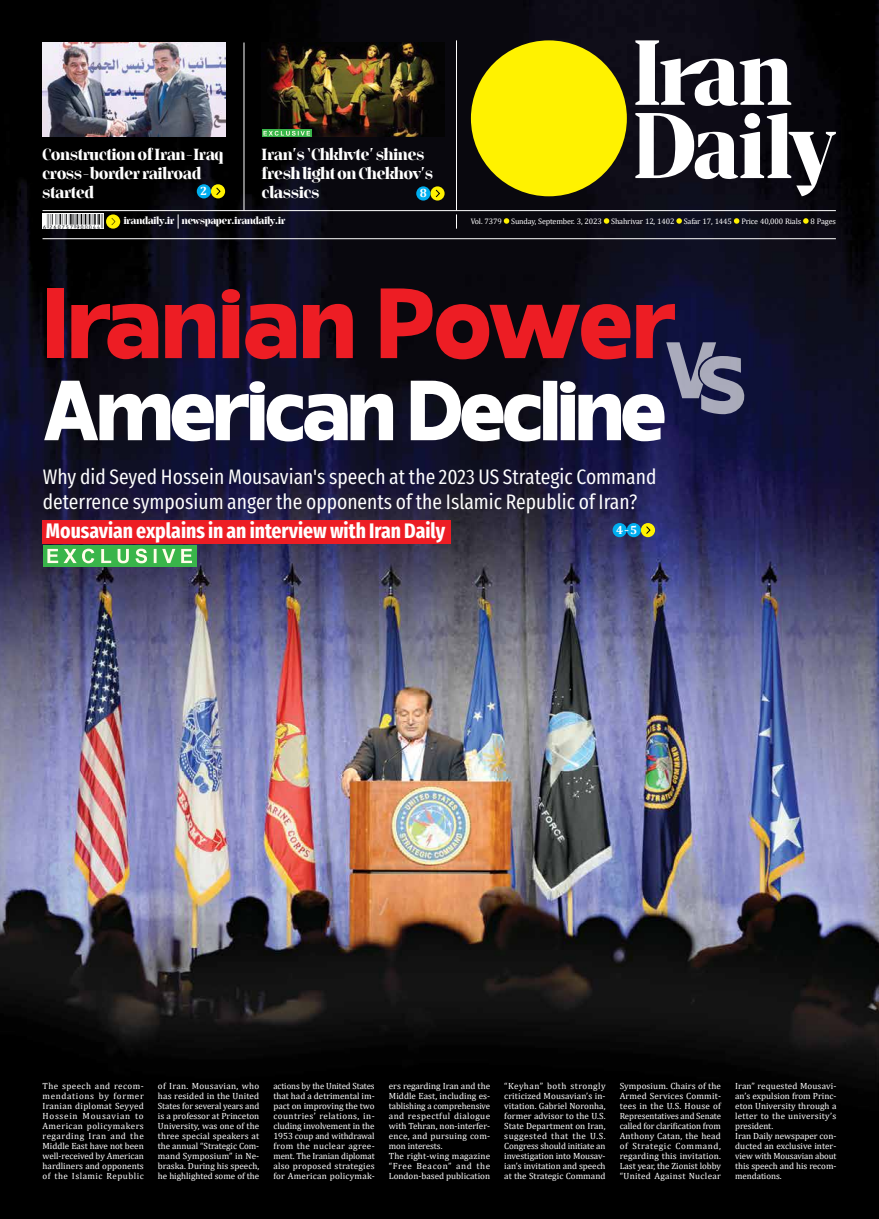
<style>
.page{position:relative;width:879px;height:1219px;background:#fff}
.page>*{position:absolute;margin:0;border:0;box-sizing:border-box;transform-origin:0 0}
.t1{font:800 99.5px "Invisible";color:#ed1d24}
.t2{font:800 85px "Invisible";letter-spacing:-.035em;color:#fff}
.t3{font:21px/25.2px "Fira Sans Compressed";color:#fff}
.t4{font:700 21px "Fira Sans Compressed";color:#fff}
.t5{font:700 16px/19px "Jaymont PERSONAL";color:#fff}
.t6{font:700 12px "Cambria";color:#fff}
.t7{font:700 10px "Jaymont PERSONAL";color:#fff}
.t8{font:9px/10px "Cambria";color:#fff;text-align:justify}
.t9{font:8px "Cambria";letter-spacing:-.02em;color:#fff}
.s1{font-style:italic;font-size:9px}
</style>
<div class="page">
<img style="left:0;top:0;width:879px;height:1219px">
<div style="left:43px;top:545px;width:154px;height:22px;background:#39b54a"></div>
<svg style="left:47px;top:549px;width:145px;height:14px"></svg>
<svg style="left:504px;top:218px;width:5px;height:6px"></svg>
<svg style="left:604px;top:218px;width:5px;height:6px"></svg>
<svg style="left:676px;top:218px;width:6px;height:6px"></svg>
<svg style="left:734px;top:218px;width:5px;height:6px"></svg>
<svg style="left:803px;top:218px;width:5px;height:6px"></svg>
<svg style="left:635px;top:40px;width:201px;height:156px"></svg>
<hr style="left:43px;top:238px;width:793px;height:1px;background:#fff">
<svg style="left:178px;top:214px;width:1px;height:15px"></svg>
<svg style="left:456px;top:214px;width:1px;height:15px"></svg>
<div style="left:106px;top:214px;width:14px;height:15px;background:#fff200;border-radius:50%"></div>
<svg style="left:111px;top:218px;width:4px;height:7px"></svg>
<hr style="left:43px;top:210px;width:793px;height:1px;background:#fff">
<hr style="left:244px;top:43px;width:1px;height:167px;background:#fff">
<div style="left:430px;top:186px;width:14px;height:15px;background:#fff200;border-radius:50%"></div>
<svg style="left:435px;top:189px;width:5px;height:9px"></svg>
<div style="left:416px;top:186px;width:14px;height:15px;background:#00aeef;border-radius:50%"></div>
<hr style="left:456px;top:40px;width:1px;height:170px;background:#fff">
<div style="left:471px;top:40px;width:156px;height:156px;background:#fff200;border-radius:50%"></div>
<div style="left:641px;top:523px;width:14px;height:14px;background:#fff200;border-radius:50%"></div>
<svg style="left:646px;top:526px;width:4px;height:8px"></svg>
<div style="left:627px;top:523px;width:14px;height:14px;background:#00aeef;border-radius:50%"></div>
<div style="left:612px;top:523px;width:15px;height:14px;background:#00aeef;border-radius:50%"></div>
<img style="left:43px;top:214px;width:61px;height:15px">
<div style="left:211px;top:184px;width:14px;height:14px;background:#fff200;border-radius:50%"></div>
<svg style="left:216px;top:187px;width:5px;height:8px"></svg>
<div style="left:197px;top:184px;width:14px;height:14px;background:#00aeef;border-radius:50%"></div>
<img style="left:262px;top:43px;width:182px;height:94px">
<img style="left:43px;top:43px;width:182px;height:94px">
<div style="left:43px;top:520px;width:408px;height:24px;background:#ed1d24"></div>
<svg style="left:666px;top:342px;width:79px;height:73px;background:#5b5d7c"></svg>
<div style="left:262px;top:130px;width:50px;height:7px;background:#39b54a"></div>
<svg style="left:263px;top:131px;width:47px;height:5px"></svg>
<svg style="left:152px;top:27px;width:8px;height:8px"></svg>
<h3 class="t5" style="left:43px;top:147px;width:182px">Construction of Iran-Iraq cross-border railroad started</h3>
<h3 class="t5" style="left:262px;top:147px;width:173px">Iran’s ‘Chkhvte’ shines fresh light on Chekhov’s</h3>
<h3 class="t6" style="left:200px;top:183px;width:9px">2</h3>
<h3 class="t5" style="left:262px;top:185px;width:59px">classics</h3>
<h3 class="t6" style="left:420px;top:185px;width:9px">8</h3>
<p class="t7" style="left:124px;top:214px;width:163px">irandaily.ir newspaper.irandaily.ir</p>
<p class="t9" style="left:471px;top:216px;width:367px">Vol. 7379 Sunday, September. 3, 2023 Shahrivar 12, 1402 Safar 17, 1445 Price 40,000 Rials 8 Pages</p>
<h1 class="t1" style="left:43px;top:264px;width:634px">Iranian Power</h1>
<h2 class="t2" style="left:43px;top:359px;width:625px">American Decline</h2>
<h3 class="t3" style="left:43px;top:463px;width:615px">Why did Seyed Hossein Mousavian's speech at the 2023 US Strategic Command deterrence symposium anger the opponents of the Islamic Republic of Iran?</h3>
<h3 class="t4" style="left:46px;top:513px;width:401px">Mousavian explains in an interview with Iran Daily</h3>
<h3 class="t6" style="left:616px;top:521px;width:23px">4<span class="s1">–</span>5</h3>
<p class="t8" style="left:43px;top:1081px;width:103px">The speech and recom&shy;mendations by former Iranian diplomat Seyyed Hossein Mousavian to American policymakers regarding Iran and the Middle East have not been well-received by American hardliners and opponents of the Islamic Republic</p>
<p class="t8" style="left:158px;top:1081px;width:103px">of Iran. Mousavian, who has resided in the United States for several years and is a professor at Princeton University, was one of the three special speakers at the annual “Strategic Com&shy;mand Symposium” in Ne&shy;braska. During his speech, he highlighted some of the</p>
<p class="t8" style="left:273px;top:1081px;width:103px">actions by the United States that had a detrimental im&shy;pact on improving the two countries’ relations, in&shy;cluding involvement in the 1953 coup and withdrawal from the nuclear agree&shy;ment. The Iranian diplomat also proposed strategies for American policymak-</p>
<p class="t8" style="left:389px;top:1081px;width:103px;text-align:left">ers regarding Iran and the<br>Middle East, including es&shy;tablishing a comprehensive and respectful dialogue with Tehran, non-interfer&shy;ence, and pursuing com&shy;mon interests.<br>The right-wing magazine “Free Beacon” and the<br>London-based publication</p>
<p class="t8" style="left:504px;top:1081px;width:103px">“Keyhan” both strongly criticized Mousavian’s in&shy;vitation. Gabriel Noronha, former advisor to the U.S.<br>State Department on Iran, suggested that the U.S.<br>Congress should initiate an investigation into Mousav&shy;ian’s invitation and speech at the Strategic Command</p>
<p class="t8" style="left:620px;top:1081px;width:103px">Symposium. Chairs of the Armed Services Commit&shy;tees in the U.S. House of Representatives and Senate called for clarification from Anthony Catan, the head of Strategic Command, regarding this invitation.<br>Last year, the Zionist lobby “United Against Nuclear</p>
<p class="t8" style="left:735px;top:1081px;width:103px;text-align:left">Iran” requested Mousavi&shy;an’s expulsion from Princ&shy;eton University through a letter to the university’s president.<br>Iran Daily newspaper con&shy;ducted an exclusive inter&shy;view with Mousavian about this speech and his recom&shy;mendations.</p>
</div>
